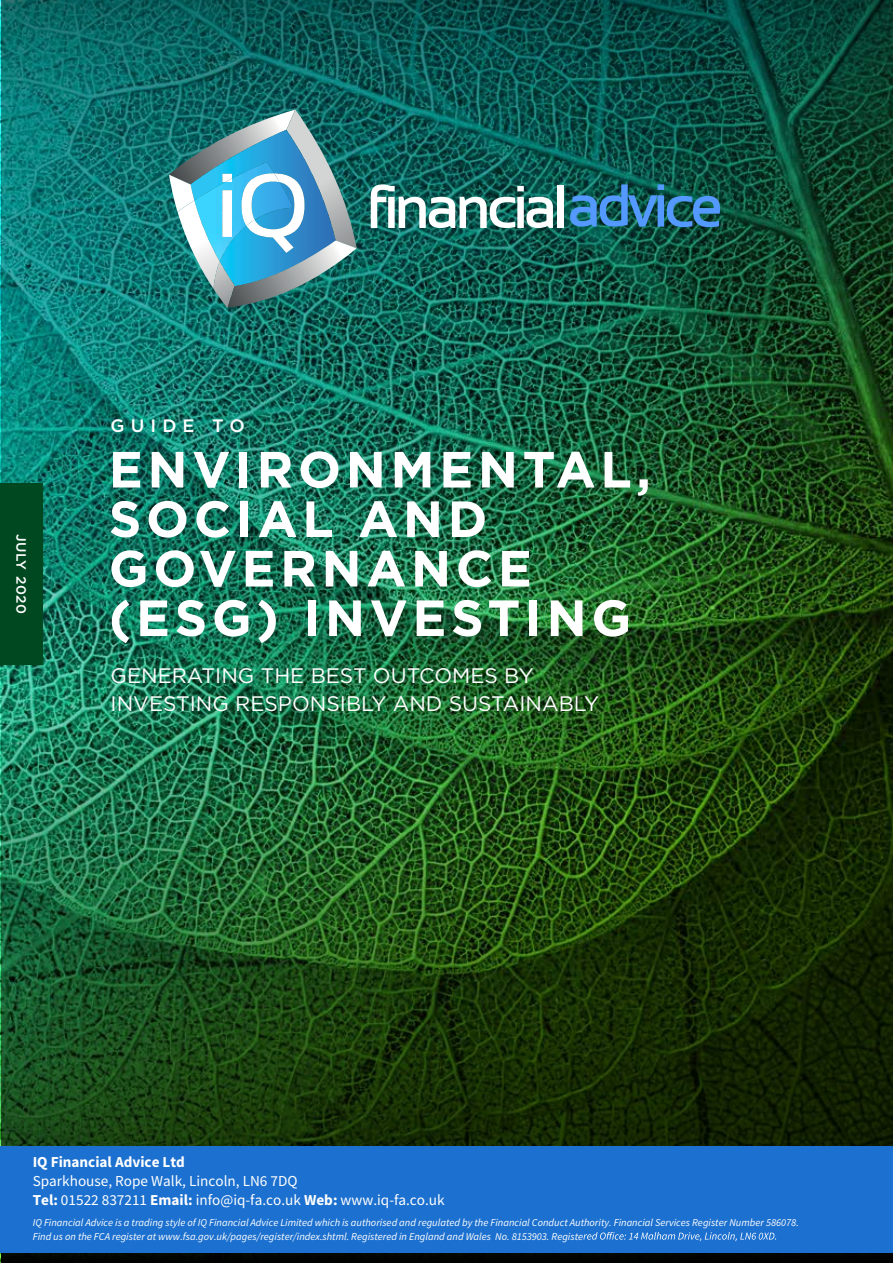
<style>
.page{position:relative;width:893px;height:1263px;background:#fff}
.page>*{position:absolute;margin:0;border:0;box-sizing:border-box;transform-origin:0 0}
.t1{font:700 50.85px/49.5px "Gotham HTF";letter-spacing:.09em;color:#fff}
.t2{font:21px/27.6px "Gotham HTF";color:#fff}
.t3{font:500 18px "Gotham HTF";letter-spacing:.34em;color:#fff}
.t4{font:15.15px/18.6px "Source Sans Pro";color:#fff}
.t5{font:700 15.15px "Source Sans Pro";color:#fff}
.t6{font:500 13.5px "Gotham HTF";letter-spacing:.04em;color:#fff}
.t7{font:italic 10.5px/13.5px "Source Sans Pro";color:#fff}
.s1{font-weight:700}
</style>
<div class="page">
<img style="left:2px;top:0;width:891px;height:691px">
<div style="left:0;top:483px;width:43px;height:182px;background:#004820"></div>
<img style="left:2px;top:691px;width:891px;height:572px">
<img style="left:176px;top:309px;width:199px;height:19px">
<svg style="left:371px;top:184px;width:182px;height:44px"></svg>
<div style="left:557px;top:186px;width:7px;height:42px;background:#fff"></div>
<svg style="left:169px;top:110px;width:188px;height:198px;background:#4e96a4"></svg>
<img style="left:222px;top:178px;width:10px;height:59px">
<img style="left:246px;top:182px;width:58px;height:71px">
<img style="left:241px;top:173px;width:32px;height:50px">
<svg style="left:570px;top:184px;width:151px;height:43px;background:#276d8d"></svg>
<div style="left:0;top:1146px;width:893px;height:106px;background:#1c70cf"></div>
<svg style="left:583px;top:1232px;width:193px;height:9px"></svg>
<p class="t6" style="left:29px;top:534px;width:81px;rotate:90deg">JULY 2020</p>
<h3 class="t3" style="left:111px;top:415px;width:136px">GUIDE TO</h3>
<h1 class="t1" style="left:109px;top:443px;width:544px">ENVIRONMENTAL,<br>SOCIAL AND<br>GOVERNANCE (ESG) INVESTING</h1>
<h2 class="t2" style="left:111px;top:662px;width:490px">GENERATING THE BEST OUTCOMES BY<br>INVESTING RESPONSIBLY AND SUSTAINABLY</h2>
<h3 class="t5" style="left:33px;top:1152px;width:154px">IQ Financial Advice Ltd</h3>
<h3 class="t4" style="left:33px;top:1171px;width:414px">Sparkhouse, Rope Walk, Lincoln, LN6 7DQ<br><span class="s1">Tel:</span> 01522 837211 <span class="s1">Email:</span> info@iq-fa.co.uk <span class="s1">Web:</span> www.iq-fa.co.uk</h3>
<p class="t7" style="left:33px;top:1216px;width:768px">IQ Financial Advice is a trading style of IQ Financial Advice Limited which is authorised and regulated by the Financial Conduct Authority. Financial Services Register Number 586078.<br>Find us on the FCA register at www.fsa.gov.uk/pages/register/index.shtml. Registered in England and Wales No. 8153903. Registe</p>
</div>
